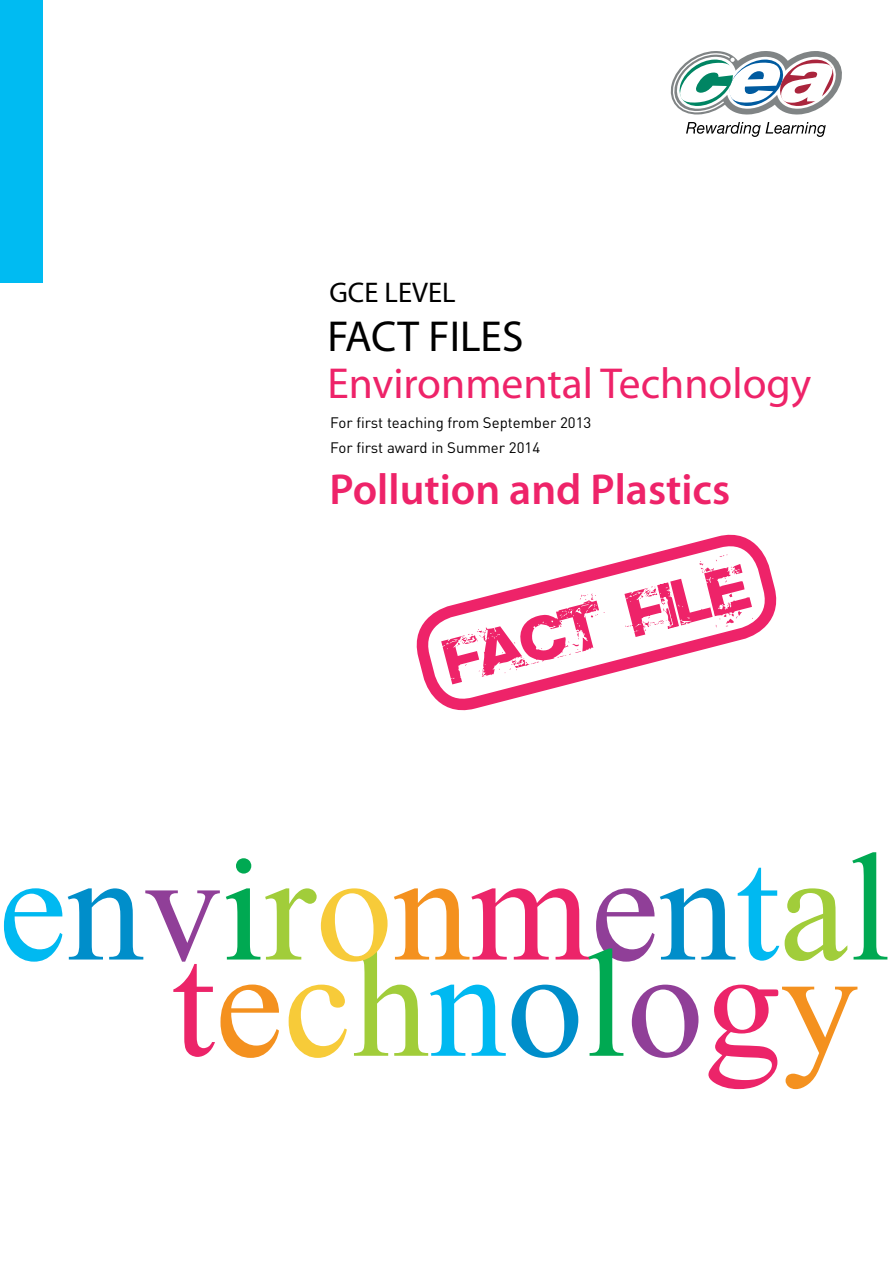
<style>
.page{position:relative;width:893px;height:1263px;background:#fff}
.page>*{position:absolute;margin:0;border:0;box-sizing:border-box;transform-origin:0 0}
.t1{font:43.5px "Myriad Pro";color:#ee2369}
.t2{font:600 43.5px "Myriad Pro";color:#ee2369}
.t3{font:43.5px "Myriad Pro";color:#000}
.t4{font:28.5px "Myriad Pro";color:#000}
.t5{font:15px/25.2px "DIN Pro";color:#000}
</style>
<div class="page">
<div style="left:0;top:0;width:43px;height:283px;background:#00bbf2"></div>
<svg style="left:686px;top:122px;width:140px;height:15px"></svg>
<svg style="left:671px;top:51px;width:171px;height:64px"></svg>
<svg style="left:4px;top:888px;width:58px;height:74px"></svg>
<svg style="left:68px;top:852px;width:819px;height:237px"></svg>
<svg style="left:416px;top:534px;width:361px;height:177px"></svg>
<svg style="left:441px;top:554px;width:312px;height:130px"></svg>
<h2 class="t4" style="left:330px;top:275px;width:128px">GCE LEVEL</h2>
<h1 class="t3" style="left:327px;top:309px;width:198px">FACT FILES</h1>
<h1 class="t1" style="left:327px;top:357px;width:485px">Environmental Technology</h1>
<p class="t5" style="left:330px;top:409px;width:263px">For first teaching from September 2013<br>For first award in Summer 2014</p>
<h1 class="t2" style="left:330px;top:461px;width:402px">Pollution and Plastics</h1>
</div>
